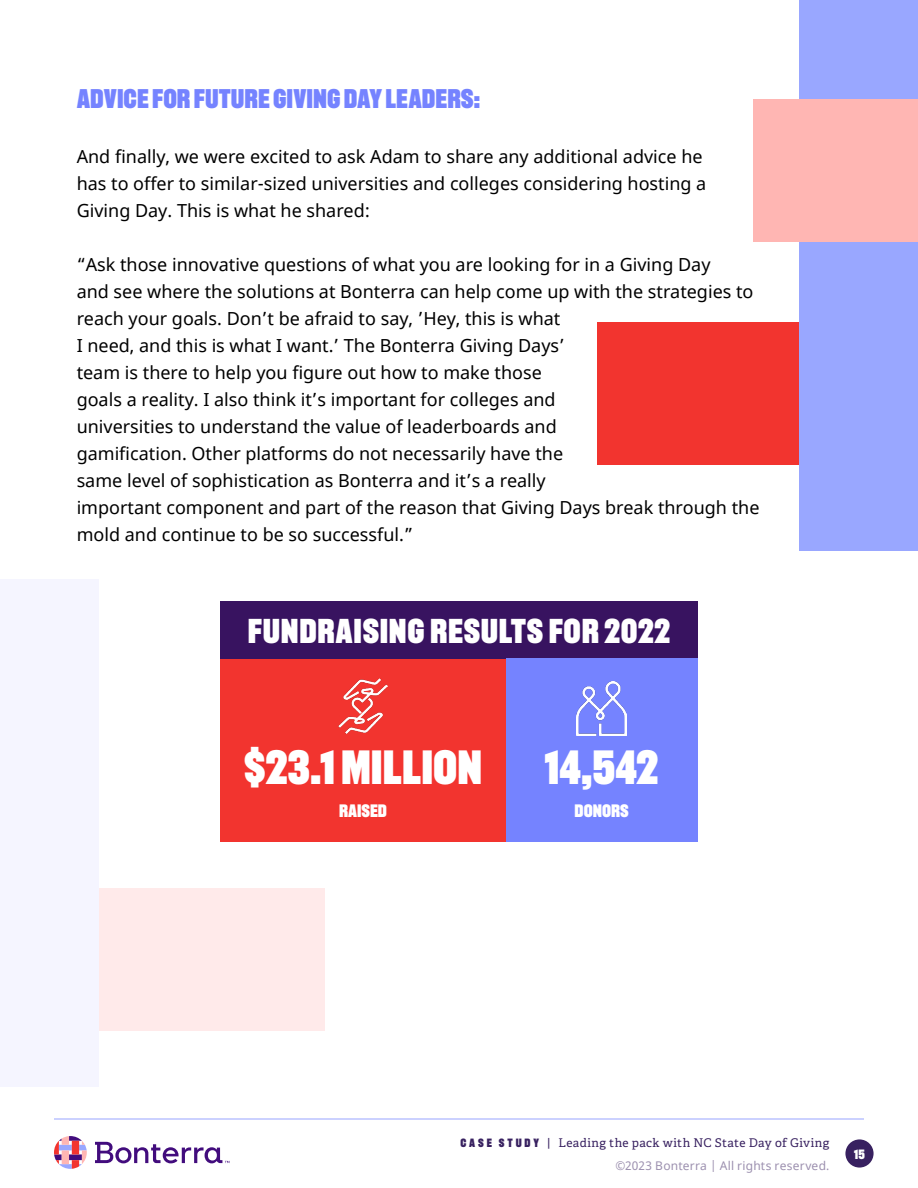
<style>
.page{position:relative;width:918px;height:1188px;background:#fff}
.page>*{position:absolute;margin:0;border:0;box-sizing:border-box;transform-origin:0 0}
.t1{font:900 48px "Recent Grotesk";color:#fff}
.t2{font:900 34.5px "Recent Grotesk";letter-spacing:.02em;color:#fff}
.t3{font:900 27px "Recent Grotesk";color:#7583ff}
.t4{font:18px/27px "Noto Sans";color:#000}
.t5{font:900 18px "Recent Grotesk";color:#fff}
.t6{font:900 13.5px "Recent Grotesk";color:#fefefe}
.t7{font:12px "Adelle";letter-spacing:.025em;color:#382160}
.t8{font:12px "Noto Sans";letter-spacing:.02em;color:#9c90af}
.s1{font-family:"Recent Grotesk";font-weight:900}
</style>
<div class="page">
<svg style="left:95px;top:1142px;width:134px;height:21px"></svg>
<svg style="left:54px;top:1136px;width:33px;height:33px"></svg>
<div style="left:845px;top:1139px;width:29px;height:29px;background:#382160;border-radius:50%"></div>
<hr style="left:54px;top:1118px;width:810px;height:2px;background:#bac2ff">
<svg style="left:220px;top:602px;width:478px;height:240px;background:#9e4379"></svg>
<img style="left:577px;top:681px;width:50px;height:54px">
<img style="left:339px;top:678px;width:48px;height:56px">
<div style="left:597px;top:323px;width:321px;height:142px;background:#f2342f"></div>
<div style="left:0;top:888px;width:325px;height:142px;background:#ffeaea"></div>
<div style="left:800px;top:0;width:118px;height:550px;background:#99a7ff"></div>
<div style="left:0;top:579px;width:99px;height:508px;background:#f5f5ff"></div>
<div style="left:753px;top:99px;width:165px;height:142px;background:#ffb6b3"></div>
<h3 class="t3" style="left:77px;top:83px;width:405px">ADVICE FOR FUTURE GIVING DAY LEADERS:</h3>
<p class="t4" style="left:77px;top:144px;width:631px">And finally, we were excited to ask Adam to share any additional advice he has to offer to similar-sized universities and colleges considering hosting a<br>Giving Day. This is what he shared:</p>
<p class="t4" style="left:77px;top:252px;width:684px">“Ask those innovative questions of what you are looking for in a Giving Day<br>and see where the solutions at Bonterra can help come up with the strategies to reach your goals. Don’t be afraid to say, ’Hey, this is what<br>I need, and this is what I want.’ The Bonterra Giving Days’<br>team is there to help you figure out how to make those<br>goals a reality. I also think it’s important for colleges and<br>universities to understand the value of leaderboards and<br>gamification. Other platforms do not necessarily have the<br>same level of sophistication as Bonterra and it’s a really<br>important component and part of the reason that Giving Days break through the mold and continue to be so successful.”</p>
<h2 class="t2" style="left:248px;top:612px;width:424px">FUNDRAISING RESULTS FOR 2022</h2>
<h1 class="t1" style="left:244px;top:740px;width:240px">$23.1 MILLION</h1>
<p class="t5" style="left:339px;top:801px;width:49px">RAISED</p>
<h1 class="t1" style="left:545px;top:740px;width:115px">14,542</h1>
<p class="t5" style="left:575px;top:801px;width:56px">DONORS</p>
<p class="t7" style="left:460px;top:1136px;width:371px"><span class="s1">C A S E S T U D Y</span> | Leading the pack with NC State Day of Giving</p>
<p class="t8" style="left:615px;top:1157px;width:216px">©2023 Bonterra | All rights reserved.</p>
<p class="t6" style="left:854px;top:1146px;width:12px">15</p>
</div>
